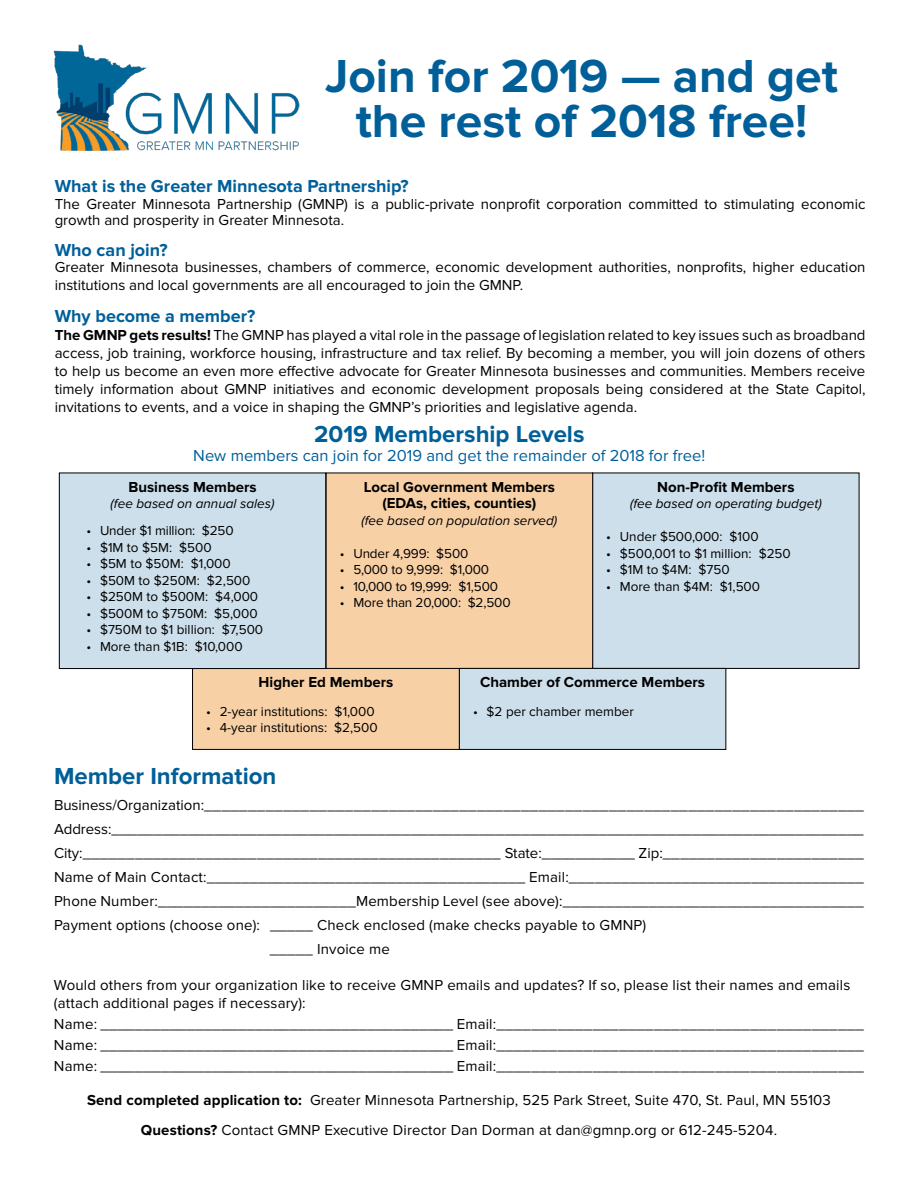
<style>
.page{position:relative;width:918px;height:1188px;background:#fff}
.page>*{position:absolute;margin:0;border:0;box-sizing:border-box;transform-origin:0 0}
.t1{font:700 48px/45px "Proxima Nova";color:#005f99;text-align:center}
.t2{font:700 24px "Proxima Nova";color:#005f99}
.t3{font:700 18px "Proxima Nova";color:#005f99}
.t4{font:16.5px "Proxima Nova";color:#005f99}
.t5{font:15px/18px "Proxima Nova";color:#000}
.t6{font:700 15px/16.5px "Proxima Nova";color:#000;text-align:center}
.t7{font:13.5px "Proxima Nova";color:#000}
.t8{font:italic 13.5px "Proxima Nova";color:#000}
.s1{font-weight:700}
</style>
<div class="page">
<img style="left:53px;top:45px;width:246px;height:106px">
<div style="left:593px;top:473px;width:266px;height:195px;background:#ccdfeb"></div>
<div style="left:193px;top:668px;width:266px;height:81px;background:#f7d0a6"></div>
<div style="left:192px;top:668px;width:268px;height:82px;border:1px solid #000"></div>
<div style="left:59px;top:473px;width:267px;height:196px;background:#ccdfeb"></div>
<div style="left:59px;top:473px;width:267px;height:196px;border:1px solid #000"></div>
<div style="left:326px;top:473px;width:267px;height:195px;background:#f7d0a6"></div>
<div style="left:326px;top:473px;width:267px;height:196px;border:1px solid #000"></div>
<div style="left:459px;top:668px;width:267px;height:81px;background:#ccdfeb"></div>
<div style="left:459px;top:668px;width:267px;height:82px;border:1px solid #000"></div>
<h1 class="t1" style="left:325px;top:54px;width:515px">Join for 2019 — and get the rest of 2018 free!</h1>
<p class="t3" style="left:55px;top:176px;width:356px">What is the Greater Minnesota Partnership?</p>
<p class="t5" style="left:55px;top:196px;width:812px;line-height:16.5px">The Greater Minnesota Partnership (GMNP) is a public-private nonprofit corporation committed to stimulating economic growth and prosperity in Greater Minnesota.</p>
<p class="t3" style="left:55px;top:239px;width:114px">Who can join?</p>
<p class="t5" style="left:55px;top:259px;width:812px">Greater Minnesota businesses, chambers of commerce, economic development authorities, nonprofits, higher education institutions and local governments are all encouraged to join the GMNP.</p>
<p class="t3" style="left:55px;top:306px;width:202px">Why become a member?</p>
<p class="t5" style="left:55px;top:327px;width:812px;text-align:justify"><span class="s1">The GMNP gets results!</span> The GMNP has played a vital role in the passage of legislation related to key issues such as broadband access, job training, workforce housing, infrastructure and tax relief. By becoming a member, you will join dozens of others to help us become an even more effective advocate for Greater Minnesota businesses and communities. Members receive timely information about GMNP initiatives and economic development proposals being considered at the State Capitol, invitations to events, and a voice in shaping the GMNP’s priorities and legislative agenda.</p>
<h2 class="t2" style="left:314px;top:420px;width:272px">2019 Membership Levels</h2>
<p class="t4" style="left:193px;top:446px;width:513px">New members can join for 2019 and get the remainder of 2018 for free!</p>
<p class="t6" style="left:657px;top:479px;width:139px">Non-Profit Members</p>
<p class="t8" style="left:630px;top:496px;width:193px">(fee based on operating budget)</p>
<p class="t7" style="left:606px;top:529px;width:154px">• Under $500,000: $100</p>
<p class="t7" style="left:606px;top:545px;width:186px">• $500,001 to $1 million: $250</p>
<p class="t7" style="left:606px;top:562px;width:125px">• $1M to $4M: $750</p>
<p class="t7" style="left:606px;top:578px;width:155px">• More than $4M: $1,500</p>
<p class="t6" style="left:128px;top:479px;width:130px">Business Members</p>
<p class="t8" style="left:111px;top:496px;width:165px">(fee based on annual sales)</p>
<p class="t7" style="left:87px;top:523px;width:149px">• Under $1 million: $250</p>
<p class="t7" style="left:87px;top:539px;width:127px">• $1M to $5M: $500</p>
<p class="t7" style="left:87px;top:556px;width:146px">• $5M to $50M: $1,000</p>
<p class="t7" style="left:87px;top:572px;width:166px">• $50M to $250M: $2,500</p>
<p class="t7" style="left:87px;top:589px;width:173px">• $250M to $500M: $4,000</p>
<p class="t7" style="left:87px;top:605px;width:173px">• $500M to $750M: $5,000</p>
<p class="t7" style="left:87px;top:622px;width:178px">• $750M to $1 billion: $7,500</p>
<p class="t7" style="left:87px;top:638px;width:158px">• More than $1B: $10,000</p>
<p class="t6" style="left:364px;top:479px;width:193px">Local Government Members (EDAs, cities, counties)</p>
<p class="t8" style="left:361px;top:513px;width:197px">(fee based on population served)</p>
<p class="t7" style="left:340px;top:545px;width:130px">• Under 4,999: $500</p>
<p class="t7" style="left:340px;top:562px;width:151px">• 5,000 to 9,999: $1,000</p>
<p class="t7" style="left:340px;top:578px;width:160px">• 10,000 to 19,999: $1,500</p>
<p class="t7" style="left:340px;top:595px;width:172px">• More than 20,000: $2,500</p>
<p class="t6" style="left:259px;top:674px;width:136px">Higher Ed Members</p>
<p class="t7" style="left:206px;top:703px;width:170px">• 2-year institutions: $1,000</p>
<p class="t7" style="left:206px;top:720px;width:173px">• 4-year institutions: $2,500</p>
<p class="t6" style="left:480px;top:674px;width:226px">Chamber of Commerce Members</p>
<p class="t7" style="left:473px;top:703px;width:162px">• $2 per chamber member</p>
<h2 class="t2" style="left:54px;top:762px;width:224px">Member Information</h2>
<p class="t5" style="left:54px;top:796px;width:812px">Business/Organization:___________________________________________________________________________</p>
<p class="t5" style="left:54px;top:820px;width:811px">Address:________________________________________________________________________________________</p>
<p class="t5" style="left:54px;top:844px;width:811px">City:________________________________________________ State:___________ Zip:_______________________</p>
<p class="t5" style="left:54px;top:868px;width:812px">Name of Main Contact:_____________________________________ Email:__________________________________</p>
<p class="t5" style="left:54px;top:892px;width:811px">Phone Number:_______________________Membership Level (see above):___________________________________</p>
<p class="t5" style="left:54px;top:916px;width:594px">Payment options (choose one): _____ Check enclosed (make checks payable to GMNP)</p>
<p class="t5" style="left:270px;top:940px;width:121px">_____ Invoice me</p>
<p class="t5" style="left:54px;top:976px;width:798px">Would others from your organization like to receive GMNP emails and updates? If so, please list their names and emails (attach additional pages if necessary):</p>
<p class="t5" style="left:54px;top:1013px;width:811px;line-height:21px;text-align:justify">Name: _________________________________________ Email:__________________________________________ Name: _________________________________________ Email:__________________________________________ Name: _________________________________________ Email:__________________________________________</p>
<p class="t5" style="left:87px;top:1085px;width:745px;line-height:30px;text-align:center"><span class="s1">Send completed application to:</span> Greater Minnesota Partnership, 525 Park Street, Suite 470, St. Paul, MN 55103<br><span class="s1">Questions?</span> Contact GMNP Executive Director Dan Dorman at dan@gmnp.org or 612-245-5204.</p>
</div>
